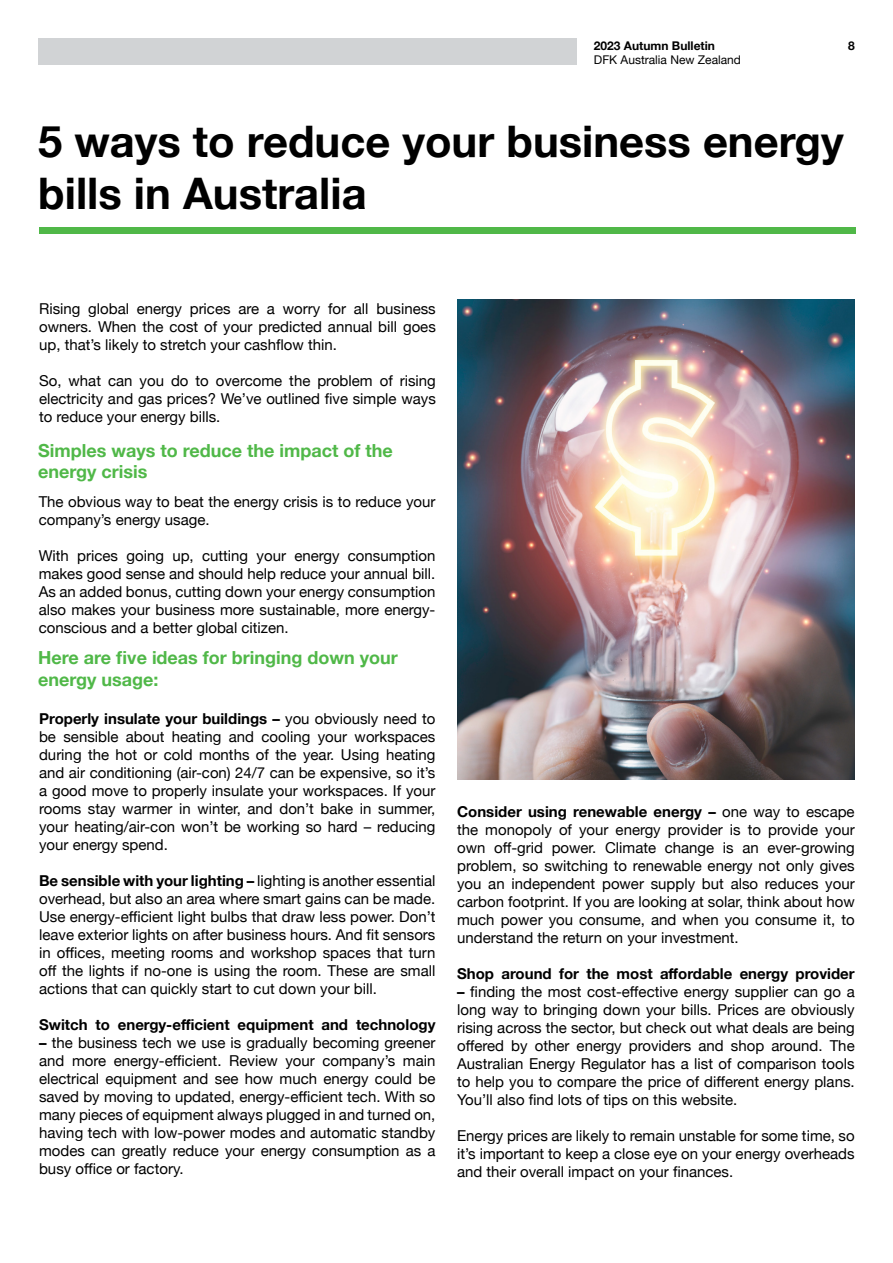
<style>
.page{position:relative;width:893px;height:1263px;background:#fff}
.page>*{position:absolute;margin:0;border:0;box-sizing:border-box;transform-origin:0 0}
.t1{font:700 43.5px/52.2px "Helvetica Neue";color:#000}
.t2{font:700 18px/21.6px "Helvetica Neue";color:#50b848}
.t3{font:15px/18px "Helvetica Neue";color:#000;text-align:justify}
.t4{font:700 15px "Helvetica Neue";color:#000}
.t5{font:12px "Helvetica Neue";color:#000}
.t6{font:700 12px "Helvetica Neue";color:#000}
.s1{font-weight:700}
</style>
<div class="page">
<div style="left:38px;top:38px;width:539px;height:26px;background:#d1d3d5"></div>
<div style="left:39px;top:227px;width:816px;height:6px;background:#50b848"></div>
<img style="left:457px;top:300px;width:398px;height:480px">
<p class="t6" style="left:594px;top:36px;width:123px">2023 Autumn Bulletin</p>
<p class="t6" style="left:848px;top:36px;width:8px">8</p>
<p class="t5" style="left:594px;top:51px;width:149px">DFK Australia New Zealand</p>
<h1 class="t1" style="left:38px;top:117px;width:807px">5 ways to reduce your business energy bills in Australia</h1>
<p class="t3" style="left:39px;top:301px;width:398px">Rising global energy prices are a worry for all business owners. When the cost of your predicted annual bill goes up, that’s likely to stretch your cashflow thin.</p>
<p class="t3" style="left:39px;top:373px;width:398px">So, what can you do to overcome the problem of rising electricity and gas prices? We’ve outlined five simple ways to reduce your energy bills.</p>
<p class="t2" style="left:38px;top:440px;width:356px">Simples ways to reduce the impact of the energy crisis</p>
<p class="t3" style="left:39px;top:493px;width:398px">The obvious way to beat the energy crisis is to reduce your company’s energy usage.</p>
<p class="t3" style="left:39px;top:547px;width:398px">With prices going up, cutting your energy consumption makes good sense and should help reduce your annual bill.<br>As an added bonus, cutting down your energy consumption also makes your business more sustainable, more energy&shy;conscious and a better global citizen.</p>
<p class="t2" style="left:38px;top:648px;width:361px">Here are five ideas for bringing down your energy usage:</p>
<p class="t3" style="left:39px;top:711px;width:398px"><span class="s1">Properly insulate your buildings –</span> you obviously need to be sensible about heating and cooling your workspaces during the hot or cold months of the year. Using heating and air conditioning (air-con) 24/7 can be expensive, so it’s a good move to properly insulate your workspaces. If your rooms stay warmer in winter, and don’t bake in summer, your heating/air-con won’t be working so hard – reducing your energy spend.</p>
<p class="t3" style="left:39px;top:873px;width:398px"><span class="s1">Be sensible with your lighting –</span> lighting is another essential overhead, but also an area where smart gains can be made.<br>Use energy-efficient light bulbs that draw less power. Don’t leave exterior lights on after business hours. And fit sensors in offices, meeting rooms and workshop spaces that turn off the lights if no-one is using the room. These are small actions that can quickly start to cut down your bill.</p>
<p class="t4" style="left:39px;top:1013px;width:398px">Switch to energy-efficient equipment and technology</p>
<p class="t3" style="left:39px;top:1035px;width:398px"><span class="s1">–</span> the business tech we use is gradually becoming greener and more energy-efficient. Review your company’s main electrical equipment and see how much energy could be saved by moving to updated, energy-efficient tech. With so many pieces of equipment always plugged in and turned on, having tech with low-power modes and automatic standby modes can greatly reduce your energy consumption as a busy office or factory.</p>
<p class="t3" style="left:457px;top:804px;width:399px"><span class="s1">Consider using renewable energy –</span> one way to escape the monopoly of your energy provider is to provide your own off-grid power. Climate change is an ever-growing problem, so switching to renewable energy not only gives you an independent power supply but also reduces your carbon footprint. If you are looking at solar, think about how much power you consume, and when you consume it, to understand the return on your investment.</p>
<p class="t4" style="left:457px;top:962px;width:399px">Shop around for the most affordable energy provider</p>
<p class="t3" style="left:457px;top:984px;width:399px"><span class="s1">–</span> finding the most cost-effective energy supplier can go a long way to bringing down your bills. Prices are obviously rising across the sector, but check out what deals are being offered by other energy providers and shop around. The Australian Energy Regulator has a list of comparison tools to help you to compare the price of different energy plans.<br>You’ll also find lots of tips on this website.</p>
<p class="t3" style="left:457px;top:1128px;width:399px">Energy prices are likely to remain unstable for some time, so it’s important to keep a close eye on your energy overheads and their overall impact on your finances.</p>
</div>
